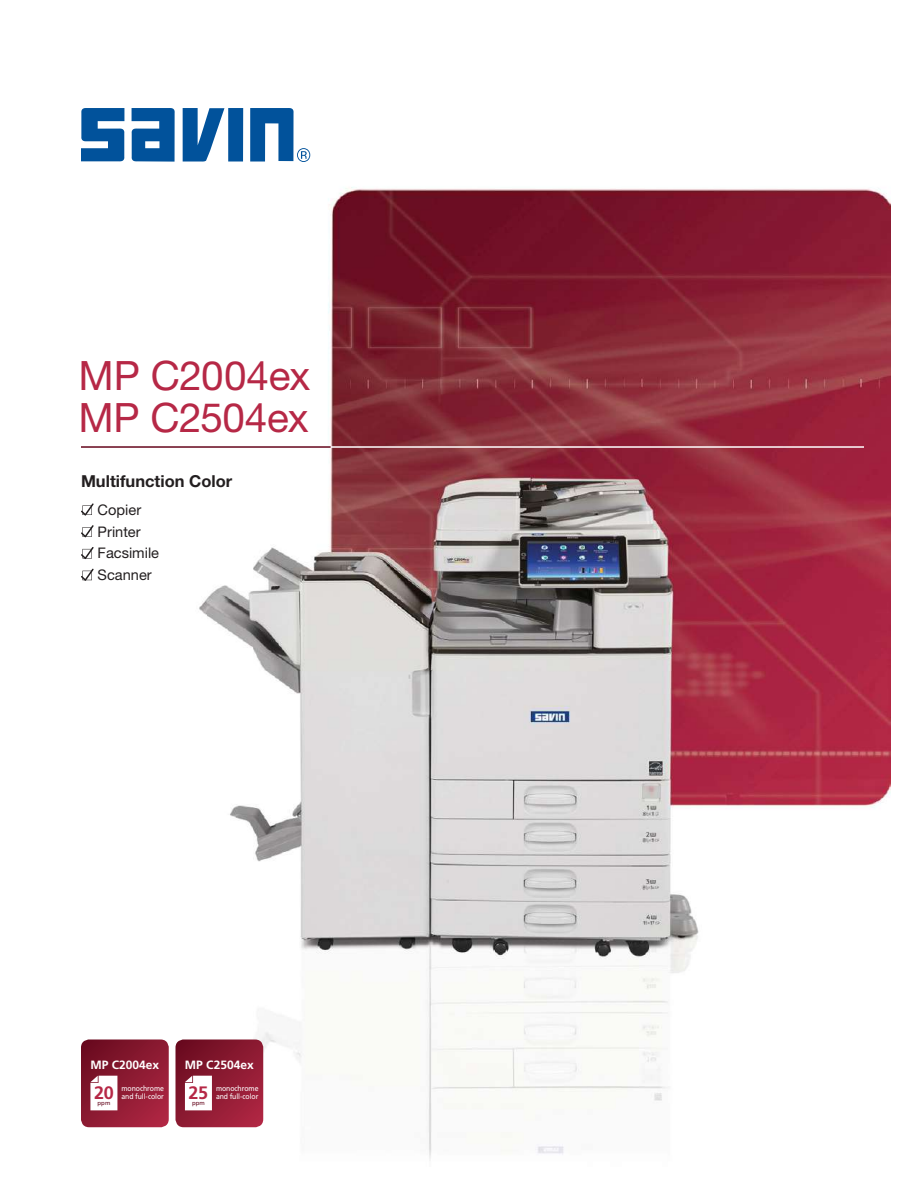
<style>
.page{position:relative;width:918px;height:1188px;background:#fff}
.page>*{position:absolute;margin:0;border:0;box-sizing:border-box;transform-origin:0 0}
.t1{font:40.5px/42px "Helvetica Neue LT Std";letter-spacing:-.01em;color:#b62846}
.t2{font:700 18px "Frutiger LT Std";color:#b62846}
.t3{font:700 16.5px "Helvetica Neue LT Std";color:#231f20}
.t4{font:14.7px/21.8px "Helvetica Neue LT Std";color:#231f20}
.t5{font:700 12px "Frutiger LT Std";color:#fff}
.t6{font:7.5px/8.2px "Frutiger LT Std";letter-spacing:-.01em;color:#fff;scale:.92 1}
.t7{font:6px "Frutiger LT Std";letter-spacing:.01em;color:#65061c}
</style>
<div class="page">
<img style="left:85px;top:108px;width:806px;height:1051px">
<hr style="left:81px;top:446px;width:250px;height:2px;background:#65061c">
<svg style="left:81px;top:503px;width:13px;height:13px"></svg>
<svg style="left:81px;top:525px;width:13px;height:12px"></svg>
<svg style="left:81px;top:547px;width:13px;height:12px"></svg>
<svg style="left:81px;top:569px;width:13px;height:12px"></svg>
<svg style="left:176px;top:1040px;width:87px;height:87px;background:#9a364b"></svg>
<svg style="left:81px;top:1040px;width:88px;height:87px;background:#9b364b"></svg>
<hr style="left:331px;top:446px;width:533px;height:2px;background:#fff">
<svg style="left:81px;top:108px;width:44px;height:54px;background:#3374ae"></svg>
<svg style="left:183px;top:108px;width:41px;height:54px"></svg>
<div style="left:228px;top:108px;width:15px;height:54px;background:#01529b"></div>
<svg style="left:131px;top:108px;width:44px;height:54px;background:#2b6eab"></svg>
<svg style="left:250px;top:108px;width:60px;height:54px"></svg>
<h1 class="t1" style="left:78px;top:354px;width:233px">MP C2004ex<br>MP C2504ex</h1>
<h3 class="t3" style="left:81px;top:470px;width:153px">Multifunction Color</h3>
<h3 class="t4" style="left:98px;top:499px;width:63px">Copier<br>Printer<br>Facsimile<br>Scanner</h3>
<h3 class="t5" style="left:90px;top:1057px;width:70px">MP C2004ex</h3>
<h3 class="t5" style="left:185px;top:1057px;width:70px">MP C2504ex</h3>
<p class="t7" style="left:98px;top:1099px;width:14px">ppm</p>
<p class="t7" style="left:192px;top:1099px;width:14px">ppm</p>
<p class="t6" style="left:121px;top:1084px;width:48px">monochrome</p>
<p class="t6" style="left:216px;top:1084px;width:48px">monochrome and full-color</p>
<h2 class="t2" style="left:94px;top:1083px;width:21px">20</h2>
<p class="t6" style="left:122px;top:1093px;width:48px">and full-color</p>
<h2 class="t2" style="left:189px;top:1083px;width:21px">25</h2>
</div>
